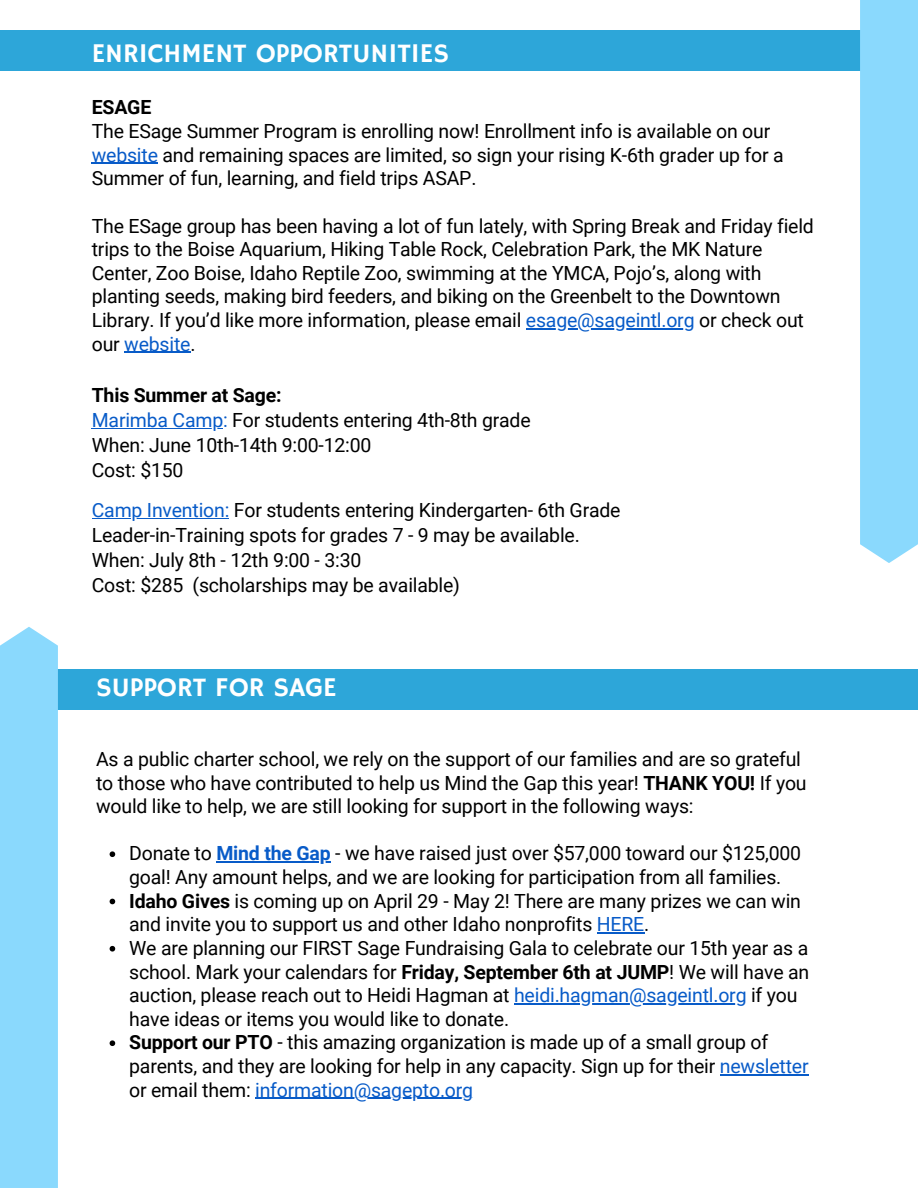
<style>
.page{position:relative;width:918px;height:1188px;background:#fff}
.page>*{position:absolute;margin:0;border:0;box-sizing:border-box;transform-origin:0 0}
.t1{font:27px "Hammersmith One";color:#fff}
.t2{font:19.5px/23.7px "Roboto";letter-spacing:-.01em;color:#000}
.t3{font:700 19.5px "Roboto";letter-spacing:-.01em;color:#000}
.t4{font:19.5px "Roboto";letter-spacing:-.01em;color:#085bc8}
.s1{color:#085bc8}
.s2{color:#000}
.s3{font-weight:700}
.s4{font-weight:700;color:#085bc8}
</style>
<div class="page">
<div style="left:0;top:31px;width:918px;height:40px;background:#2da6d9"></div>
<hr style="left:92px;top:428px;width:131px;height:1px;background:#085bc8">
<hr style="left:92px;top:518px;width:133px;height:1px;background:#085bc8">
<hr style="left:92px;top:163px;width:66px;height:1px;background:#085bc8">
<hr style="left:526px;top:328px;width:168px;height:1px;background:#085bc8">
<hr style="left:124px;top:352px;width:66px;height:1px;background:#085bc8">
<div style="left:0;top:669px;width:918px;height:41px;background:#2da6d9"></div>
<svg style="left:110px;top:851px;width:5px;height:6px"></svg>
<hr style="left:216px;top:862px;width:115px;height:1px;background:#085bc8">
<svg style="left:110px;top:899px;width:5px;height:5px"></svg>
<hr style="left:597px;top:932px;width:47px;height:2px;background:#085bc8">
<svg style="left:110px;top:946px;width:5px;height:6px"></svg>
<hr style="left:514px;top:1003px;width:232px;height:1px;background:#085bc8">
<svg style="left:110px;top:1040px;width:5px;height:6px"></svg>
<hr style="left:720px;top:1074px;width:88px;height:1px;background:#085bc8">
<hr style="left:255px;top:1098px;width:218px;height:1px;background:#085bc8">
<div style="left:860px;top:0;width:58px;height:563px;background:#8ad9fd"></div>
<div style="left:0;top:627px;width:58px;height:561px;background:#8ad9fd"></div>
<p class="t1" style="left:92px;top:37px;width:359px">ENRICHMENT OPPORTUNITIES</p>
<p class="t3" style="left:92px;top:96px;width:61px">ESAGE</p>
<p class="t2" style="left:92px;top:120px;width:693px">The ESage Summer Program is enrolling now! Enrollment info is available on our <span class="s1">website</span> and remaining spaces are limited, so sign your rising K-6th grader up for a<br>Summer of fun, learning, and field trips ASAP.</p>
<p class="t2" style="left:92px;top:214px;width:724px">The ESage group has been having a lot of fun lately, with Spring Break and Friday field trips to the Boise Aquarium, Hiking Table Rock, Celebration Park, the MK Nature Center, Zoo Boise, Idaho Reptile Zoo, swimming at the YMCA, Pojo’s, along with planting seeds, making bird feeders, and biking on the Greenbelt to the Downtown Library. If you’d like more information, please email <span class="s1">esage@sageintl.org</span> or check out</p>
<h1 class="t4" style="left:92px;top:333px;width:105px"><span class="s2">our</span> website<span class="s2">.</span></h1>
<h1 class="t3" style="left:92px;top:384px;width:191px">This Summer at Sage:</h1>
<p class="t2" style="left:92px;top:408px;width:440px"><span class="s1">Marimba Camp:</span> For students entering 4th-8th grade</p>
<p class="t2" style="left:92px;top:433px;width:281px">When: June 10th-14th 9:00-12:00</p>
<p class="t2" style="left:92px;top:458px;width:93px">Cost: $150</p>
<p class="t2" style="left:92px;top:498px;width:530px"><span class="s1">Camp Invention:</span> For students entering Kindergarten- 6th Grade</p>
<p class="t2" style="left:92px;top:523px;width:490px">Leader-in-Training spots for grades 7 - 9 may be available.</p>
<p class="t2" style="left:92px;top:548px;width:271px">When: July 8th - 12th 9:00 - 3:30</p>
<p class="t2" style="left:92px;top:573px;width:370px">Cost: $285 (scholarships may be available)</p>
<p class="t1" style="left:96px;top:672px;width:242px">SUPPORT FOR SAGE</p>
<p class="t2" style="left:96px;top:747px;width:712px">As a public charter school, we rely on the support of our families and are so grateful to those who have contributed to help us Mind the Gap this year! <span class="s3">THANK YOU!</span> If you would like to help, we are still looking for support in the following ways:</p>
<p class="t2" style="left:129px;top:842px;width:673px">Donate to <span class="s4">Mind the Gap</span> - we have raised just over $57,000 toward our $125,000</p>
<p class="t2" style="left:129px;top:866px;width:673px">goal! Any amount helps, and we are looking for participation from all families.<br><span class="s3">Idaho Gives</span> is coming up on April 29 - May 2! There are many prizes we can win</p>
<p class="t2" style="left:129px;top:913px;width:682px">and invite you to support us and other Idaho nonprofits <span class="s1">HERE</span>.<br>We are planning our FIRST Sage Fundraising Gala to celebrate our 15th year as a school. Mark your calendars for <span class="s3">Friday, September 6th at JUMP</span>! We will have an auction, please reach out to Heidi Hagman at <span class="s1">heidi.hagman@sageintl.org</span> if you have ideas or items you would like to donate.<br><span class="s3">Support our PTO</span> - this amazing organization is made up of a small group of parents, and they are looking for help in any capacity. Sign up for their <span class="s1">newsletter </span>or email them: <span class="s1">information@sagepto.org</span></p>
</div>
